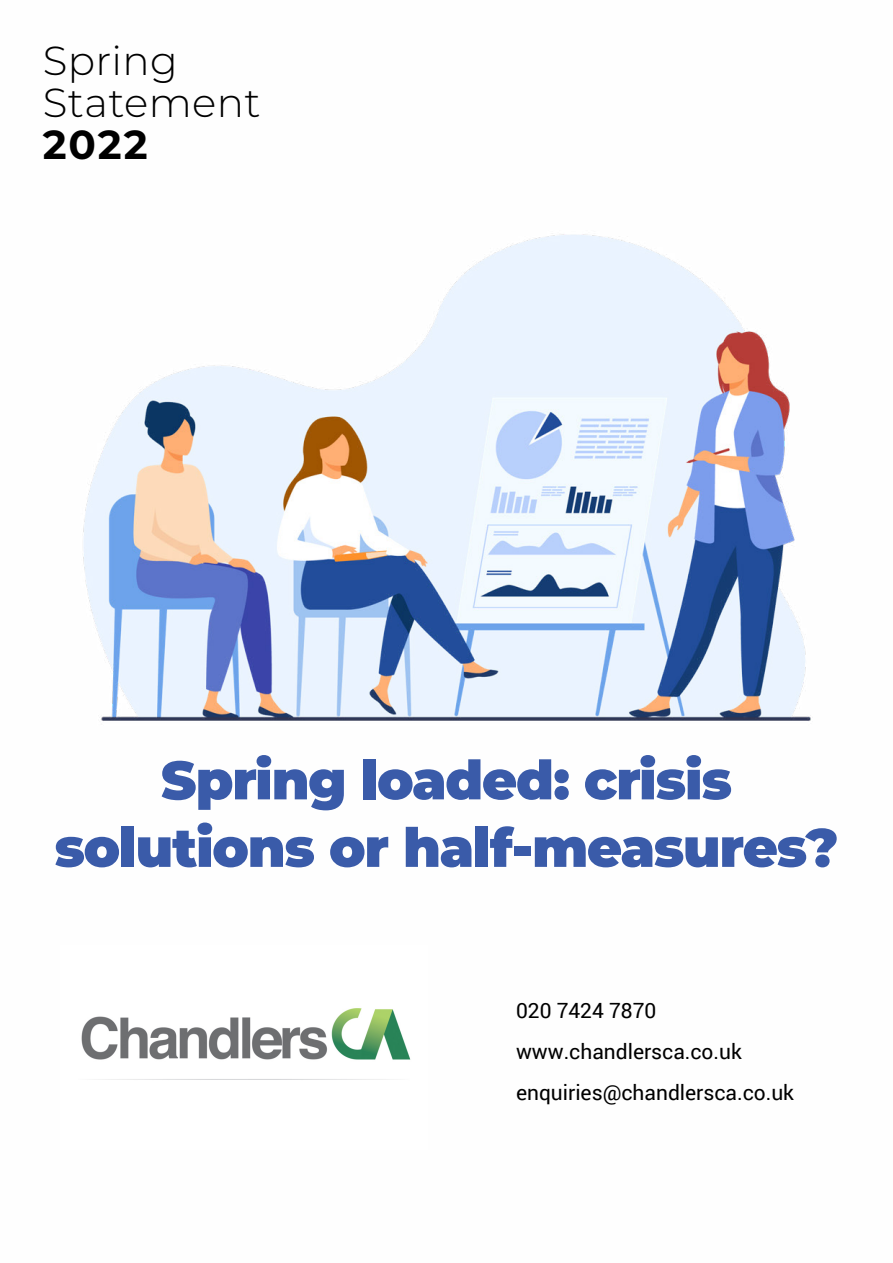
<style>
.page{position:relative;width:893px;height:1263px;background:#fff}
.page>*{position:absolute;margin:0;border:0;box-sizing:border-box;transform-origin:0 0}
.Paragraph_Style_1{font:900 54px/67.5px "Montserrat";letter-spacing:-.025em;color:#3a5ba9;text-align:center}
.t1{font:300 40.5px/42px "Montserrat";letter-spacing:.01em;color:#000}
.t2{font:21px/41px "Roboto";color:#000}
.s1{font-weight:700}
</style>
<div class="page">
<img style="left:83px;top:234px;width:728px;height:487px">
<img style="left:81px;top:1008px;width:330px;height:72px">
<p class="t1" style="left:43px;top:38px;width:219px">Spring<br>Statement<br><span class="s1">2022</span></p>
<p class="Paragraph_Style_1" style="left:55px;top:743px;width:785px">Spring loaded: crisis solutions or half-measures?</p>
<p class="t2" style="left:516px;top:989px;width:279px">020 7424 7870 www.chandlersca.co.uk enquiries@chandlersca.co.uk</p>
</div>
